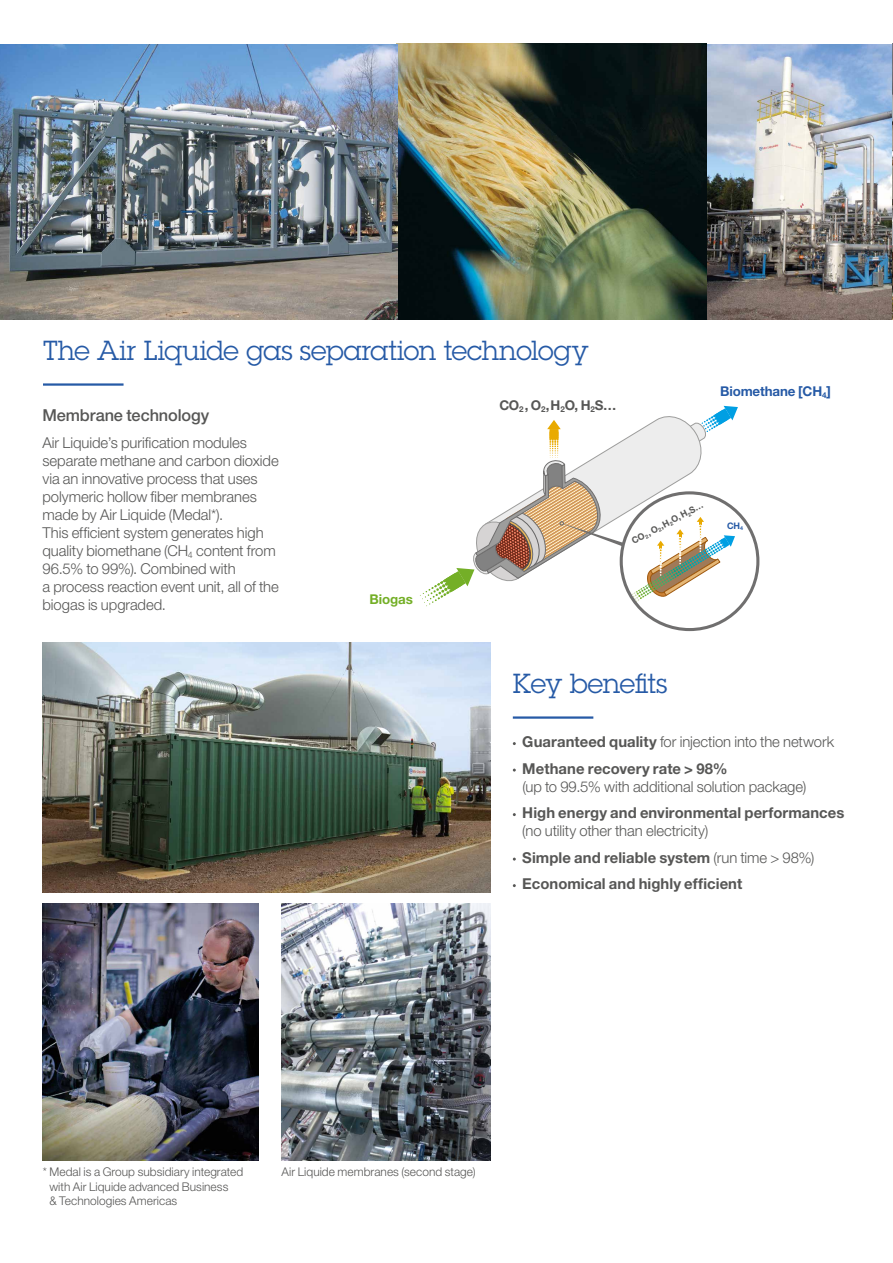
<style>
.page{position:relative;width:893px;height:1263px;background:#fff}
.page>*{position:absolute;margin:0;border:0;box-sizing:border-box;transform-origin:0 0}
.t1{font:27px "Lubalin Graph Std";letter-spacing:-.01em;color:#265aa6}
.t2{font:500 16.5px "Helvetica Neue LT Pro";letter-spacing:-.005em;color:#575756}
.t3{font:300 15px/18px "Helvetica Neue LT Pro";letter-spacing:-.005em;color:#575756}
.t4{font:700 15px/26.5px "Helvetica Neue LT Pro";letter-spacing:.005em;color:#575756}
.t5{font:700 13.5px "Helvetica Neue LT Pro";color:#575756}
.t6{font:700 13.5px "Helvetica Neue LT Pro";letter-spacing:-.01em;color:#265aa6}
.t7{font:700 13.5px "Helvetica Neue LT Pro";letter-spacing:-.01em;color:#74af27}
.t8{font:300 12px/14.4px "Helvetica Neue LT Pro";letter-spacing:.005em;color:#575756}
.t9{font:700 9px "Helvetica Neue LT Pro";color:#575756}
.t10{font:700 9px "Helvetica Neue LT Pro";color:#265aa6}
.s1{font-weight:300}
</style>
<div class="page">
<svg style="left:420px;top:406px;width:318px;height:200px"></svg>
<img style="left:0;top:44px;width:893px;height:276px">
<img style="left:282px;top:903px;width:209px;height:257px">
<img style="left:43px;top:903px;width:216px;height:257px">
<img style="left:43px;top:643px;width:448px;height:249px">
<hr style="left:43px;top:383px;width:81px;height:3px;background:#265aa6">
<hr style="left:513px;top:716px;width:80px;height:3px;background:#265aa6">
<h1 class="t1" style="left:43px;top:334px;width:547px">The Air Liquide gas separation technology</h1>
<p class="t2" style="left:43px;top:406px;width:168px">Membrane technology</p>
<p class="t3" style="left:43px;top:433px;width:238px">Air Liquide’s purification modules separate methane and carbon dioxide via an innovative process that uses polymeric hollow fiber membranes made by Air Liquide (Medal*).<br>This efficient system generates high quality biomethane (CH<sub>4</sub> content from 96.5% to 99%). Combined with<br>a process reaction event unit, all of the biogas is upgraded.</p>
<p class="t7" style="left:370px;top:591px;width:45px">Biogas</p>
<p class="t5" style="left:499px;top:397px;width:119px">CO<sub>2</sub> , O<sub>2</sub>,H<sub>2</sub>O, H<sub>2</sub>S…</p>
<p class="t9" style="left:630px;top:536px;width:81px;rotate:-27deg">CO<sub>2</sub> , O<sub>2</sub>,H<sub>2</sub>O, H<sub>2</sub>S…</p>
<p class="t6" style="left:720px;top:383px;width:112px">Biomethane [CH<sub>4</sub>]</p>
<p class="t10" style="left:727px;top:520px;width:17px">CH<sub>4</sub></p>
<h1 class="t1" style="left:513px;top:667px;width:156px">Key benefits</h1>
<p class="t4" style="left:522px;top:728px;width:313px">Guaranteed quality <span class="s1">for injection into the network<br></span>Methane recovery rate &gt; 98%</p>
<p class="t3" style="left:522px;top:777px;width:286px">(up to 99.5% with additional solution package)</p>
<p class="t4" style="left:522px;top:799px;width:324px">High energy and environmental performances</p>
<p class="t4" style="left:522px;top:817px;width:294px"><span class="s1">(no utility other than electricity)<br></span>Simple and reliable system <span class="s1">(run time &gt; 98%)<br></span>Economical and highly efficient</p>
<p class="t8" style="left:49px;top:1165px;width:195px;text-indent:-7px">* Medal is a Group subsidiary integrated with Air Liquide advanced Business<br>&amp; Technologies Americas</p>
<p class="t8" style="left:282px;top:1165px;width:196px">Air Liquide membranes (second stage)</p>
</div>
